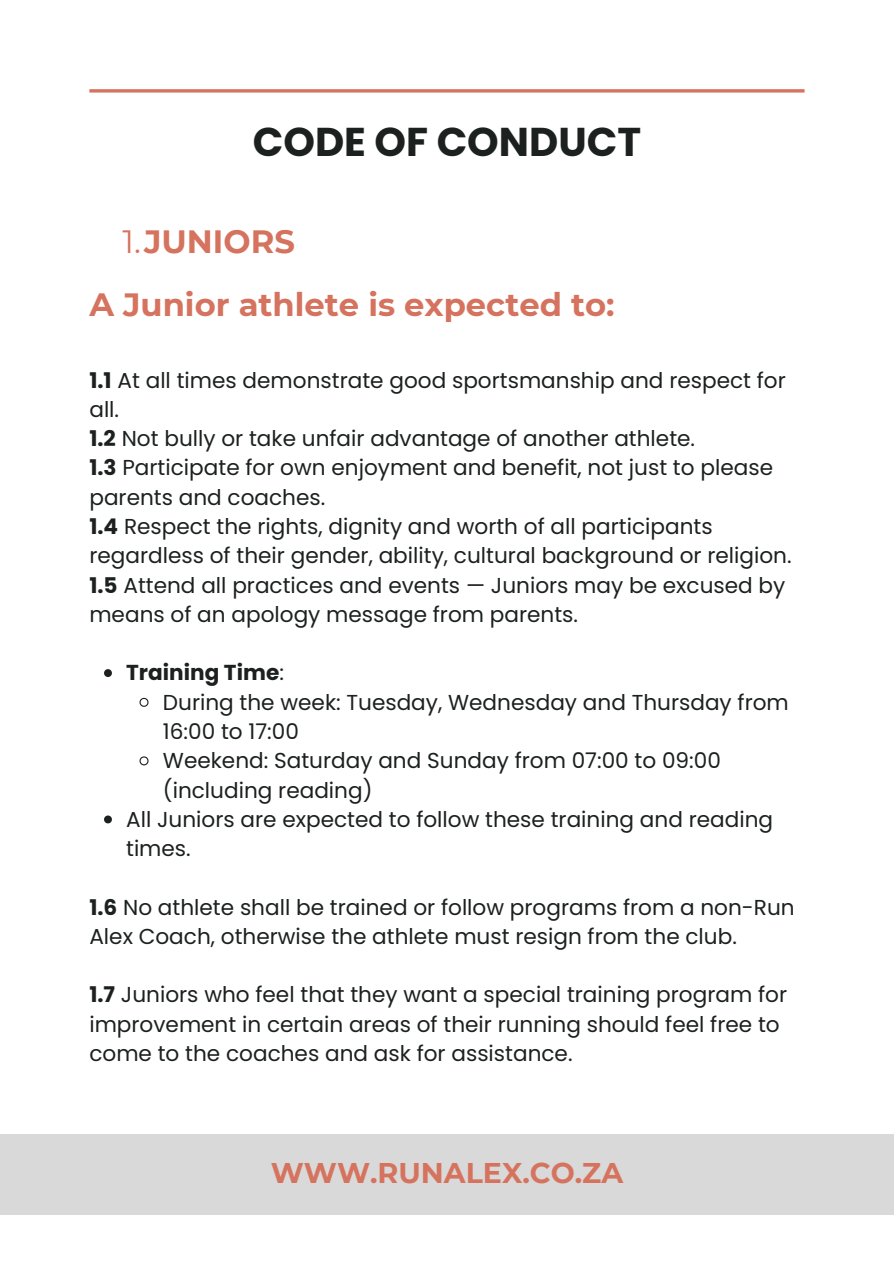
<style>
.page{position:relative;width:894px;height:1264px;background:#fff}
.page>*{position:absolute;margin:0;border:0;box-sizing:border-box;transform-origin:0 0}
.t1{font:700 40.2px "Poppins";color:#1c2120}
.t2{font:700 32.25px "Montserrat";color:#d5735e}
.t3{font:700 28.5px "Montserrat";color:#d5735e}
.t4{font:21.6px/29.2px "Poppins";color:#1c2120}
.t5{font:700 21.6px "Poppins";color:#1c2120}
.s1{font-weight:400}
.s2{font-weight:700}
</style>
<div class="page">
<svg style="left:89px;top:89px;width:715px;height:4px"></svg>
<div style="left:0;top:1134px;width:893px;height:80px;background:#d9d9d9"></div>
<svg style="left:104px;top:669px;width:8px;height:8px"></svg>
<svg style="left:139px;top:697px;width:10px;height:10px"></svg>
<svg style="left:139px;top:756px;width:10px;height:10px"></svg>
<svg style="left:104px;top:815px;width:8px;height:8px"></svg>
<p class="t1" style="left:253px;top:113px;width:389px">CODE OF CONDUCT</p>
<p class="t2" style="left:122px;top:221px;width:174px"><span class="s1">1.</span>JUNIORS</p>
<p class="t2" style="left:89px;top:285px;width:526px">A Junior athlete is expected to:</p>
<h2 class="t4" style="left:89px;top:365px;width:697px"><span class="s2">1.1</span> At all times demonstrate good sportsmanship and respect for all.</h2>
<p class="t4" style="left:89px;top:424px;width:607px"><span class="s2">1.2</span> Not bully or take unfair advantage of another athlete.</p>
<p class="t4" style="left:89px;top:453px;width:685px"><span class="s2">1.3</span> Participate for own enjoyment and benefit, not just to please parents and coaches.</p>
<p class="t4" style="left:89px;top:512px;width:703px"><span class="s2">1.4</span> Respect the rights, dignity and worth of all participants regardless of their gender, ability, cultural background or religion.</p>
<p class="t4" style="left:89px;top:570px;width:697px"><span class="s2">1.5</span> Attend all practices and events — Juniors may be excused by means of an apology message from parents.</p>
<p class="t5" style="left:126px;top:657px;width:159px">Training Time<span class="s1">:</span></p>
<p class="t4" style="left:163px;top:687px;width:627px">During the week: Tuesday, Wednesday and Thursday from<br>16:00 to 17:00</p>
<p class="t4" style="left:163px;top:746px;width:559px">Weekend: Saturday and Sunday from 07:00 to 09:00 (including reading)</p>
<p class="t4" style="left:126px;top:804px;width:648px">All Juniors are expected to follow these training and reading times.</p>
<p class="t4" style="left:89px;top:892px;width:706px"><span class="s2">1.6</span> No athlete shall be trained or follow programs from a non-Run<br>Alex Coach, otherwise the athlete must resign from the club.</p>
<p class="t4" style="left:89px;top:980px;width:699px"><span class="s2">1.7</span> Juniors who feel that they want a special training program for improvement in certain areas of their running should feel free to come to the coaches and ask for assistance.</p>
<h1 class="t3" style="left:271px;top:1155px;width:354px">WWW.RUNALEX.CO.ZA</h1>
</div>
